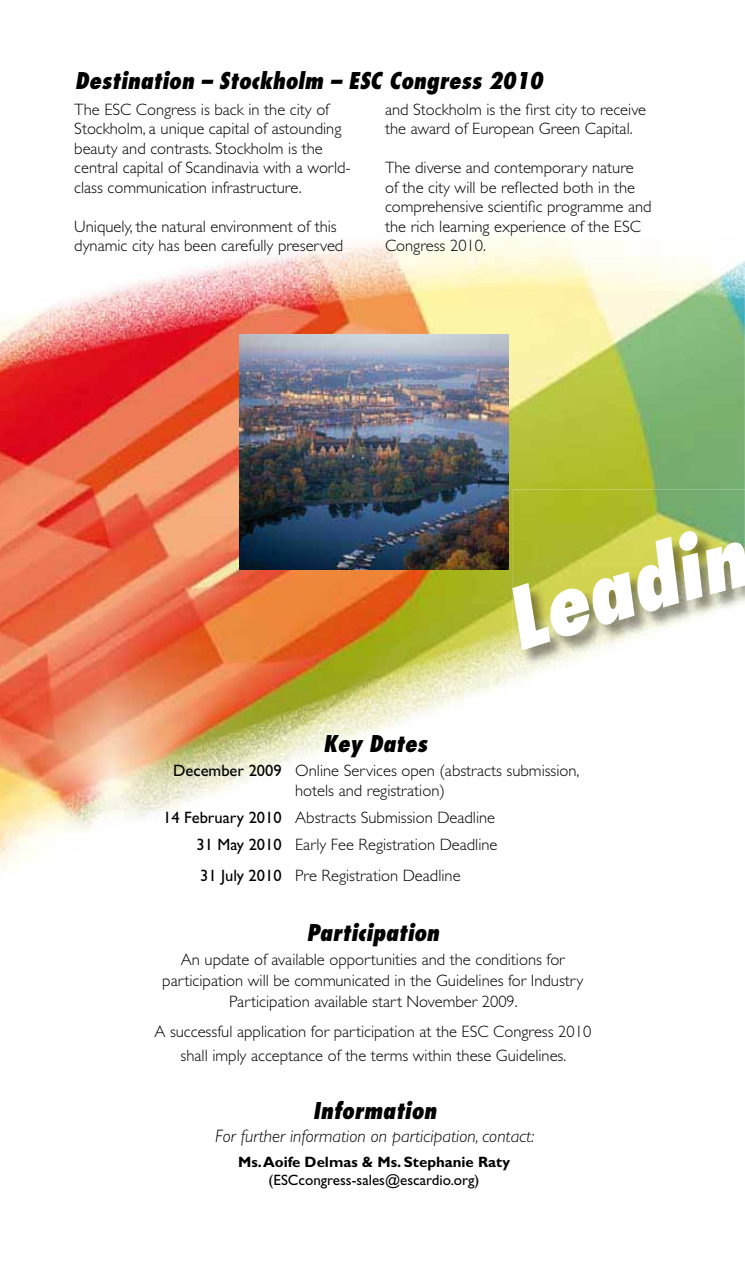
<style>
.page{position:relative;width:745px;height:1263px;background:#fff}
.page>*{position:absolute;margin:0;border:0;box-sizing:border-box;transform-origin:0 0}
.t1{font:italic 800 condensed 22.5px "Futura";color:#000}
.t2{font:italic 300 18px "Gill Sans";color:#000}
.t3{font:300 16.5px/19.5px "Gill Sans";color:#000}
.t4{font:15px "Gill Sans";color:#000}
.t5{font:700 15px "Gill Sans";color:#000}
.s1{font-weight:400}
</style>
<div class="page">
<img style="left:319px;top:236px;width:425px;height:291px">
<img style="left:106px;top:248px;width:213px;height:571px">
<img style="left:0;top:292px;width:106px;height:578px">
<img style="left:318px;top:527px;width:213px;height:202px">
<img style="left:531px;top:667px;width:20px;height:9px">
<img style="left:318px;top:729px;width:67px;height:34px">
<img style="left:512px;top:489px;width:232px;height:178px">
<img style="left:239px;top:334px;width:269px;height:236px">
<svg style="left:502px;top:529px;width:243px;height:121px;background:#bec176"></svg>
<h1 class="t1" style="left:75px;top:71px;width:469px">Destination – Stockholm – ESC Congress 2010</h1>
<p class="t3" style="left:74px;top:101px;width:278px">The ESC Congress is back in the city of Stockholm, a unique capital of astounding beauty and contrasts. Stockholm is the central capital of Scandinavia with a world&shy;class communication infrastructure.</p>
<p class="t3" style="left:74px;top:218px;width:270px">Uniquely, the natural environment of this dynamic city has been carefully preserved</p>
<p class="t3" style="left:385px;top:101px;width:262px">and Stockholm is the first city to receive the award of European Green Capital.</p>
<p class="t3" style="left:385px;top:160px;width:268px">The diverse and contemporary nature<br>of the city will be reflected both in the comprehensive scientific programme and the rich learning experience of the ESC Congress 2010.</p>
<h1 class="t1" style="left:323px;top:734px;width:105px">Key Dates</h1>
<p class="t3" style="left:295px;top:763px;width:285px;text-indent:-122px"><span class="s1">December 2009</span> Online Services open (abstracts submission, hotels and registration)</p>
<p class="t3" style="left:163px;top:805px;width:335px;line-height:27px;text-align:right"><span class="s1">14 February 2010</span> Abstracts Submission Deadline<br><span class="s1">31 May 2010</span> Early Fee Registration Deadline</p>
<p class="t3" style="left:200px;top:868px;width:262px"><span class="s1">31 July 2010</span> Pre Registration Deadline</p>
<h1 class="t1" style="left:306px;top:923px;width:134px">Participation</h1>
<p class="t3" style="left:162px;top:950px;width:422px;line-height:21px;text-align:center">An update of available opportunities and the conditions for participation will be communicated in the Guidelines for Industry<br>Participation available start November 2009.</p>
<p class="t3" style="left:154px;top:1021px;width:438px;line-height:24px;text-align:center">A successful application for participation at the ESC Congress 2010 shall imply acceptance of the terms within these Guidelines.</p>
<h1 class="t1" style="left:312px;top:1101px;width:125px">Information</h1>
<p class="t2" style="left:215px;top:1130px;width:320px">For further information on participation, contact:</p>
<p class="t5" style="left:238px;top:1157px;width:273px">Ms. Aoife Delmas &amp; Ms. Stephanie Raty</p>
<p class="t4" style="left:268px;top:1175px;width:212px">(ESCcongress-sales@escardio.org)</p>
</div>
